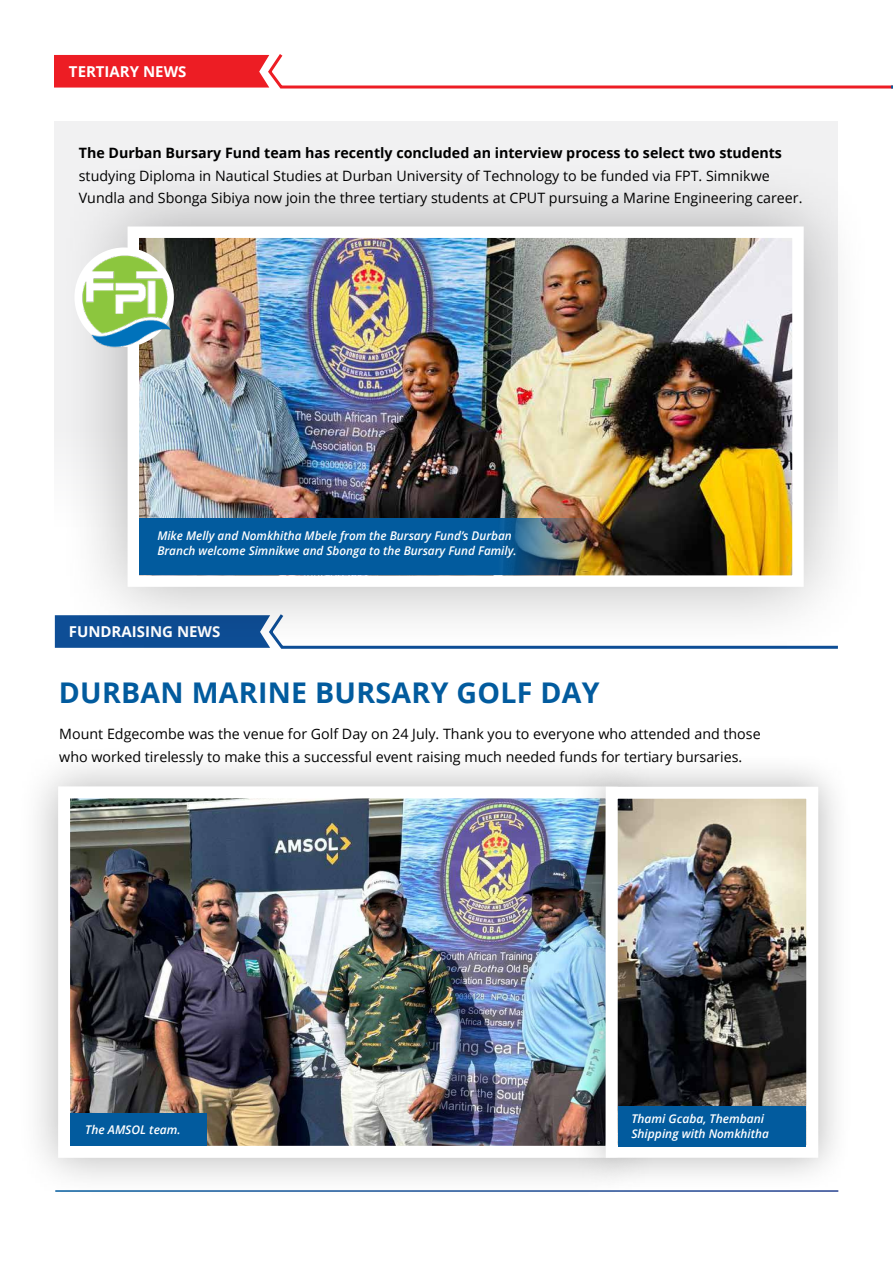
<style>
.page{position:relative;width:893px;height:1263px;background:#fff}
.page>*{position:absolute;margin:0;border:0;box-sizing:border-box;transform-origin:0 0}
.t1{font:700 28.5px "Open Sans";letter-spacing:.01em;color:#025b9e}
.t2{font:700 15px "Open Sans";color:#fff}
.t3{font:14.25px/22.5px "Open Sans";color:#000}
.t4{font:700 14.25px "Open Sans";color:#000}
.t5{font:italic 600 12px/15px "Open Sans";color:#fff}
</style>
<div class="page">
<div style="left:54px;top:122px;width:783px;height:404px;background:#f1f1f2"></div>
<svg style="left:54px;top:54px;width:839px;height:35px"></svg>
<div style="left:59px;top:158px;width:813px;height:497px;background:#000;opacity:.3"></div>
<img style="left:140px;top:238px;width:652px;height:337px">
<div style="left:128px;top:226px;width:676px;height:361px;border:11px solid #fff"></div>
<svg style="left:140px;top:518px;width:474px;height:57px;background:#155d8f"></svg>
<div style="left:74px;top:247px;width:100px;height:100px;background:#fff;border-radius:50%"></div>
<img style="left:78px;top:252px;width:98px;height:99px">
<div style="left:16px;top:744px;width:644px;height:456px;background:#000;opacity:.3"></div>
<img style="left:71px;top:799px;width:500px;height:346px">
<div style="left:571px;top:752px;width:282px;height:440px;background:#000;opacity:.3"></div>
<img style="left:619px;top:800px;width:186px;height:306px">
<div style="left:606px;top:787px;width:212px;height:371px;border:12px solid #fff"></div>
<div style="left:71px;top:1113px;width:136px;height:32px;background:#025b9e"></div>
<div style="left:618px;top:1106px;width:188px;height:40px;background:#025b9e"></div>
<p class="t2" style="left:69px;top:61px;width:119px">TERTIARY NEWS</p>
<p class="t4" style="left:79px;top:143px;width:705px">The Durban Bursary Fund team has recently concluded an interview process to select two students</p>
<p class="t3" style="left:79px;top:164px;width:725px">studying Diploma in Nautical Studies at Durban University of Technology to be funded via FPT. Simnikwe<br>Vundla and Sbonga Sibiya now join the three tertiary students at CPUT pursuing a Marine Engineering career.</p>
<p class="t5" style="left:157px;top:528px;width:361px">Mike Melly and Nomkhitha Mbele from the Bursary Fund’s Durban<br>Branch welcome Simnikwe and Sbonga to the Bursary Fund Family.</p>
<p class="t2" style="left:69px;top:621px;width:153px">FUNDRAISING NEWS</p>
<h1 class="t1" style="left:59px;top:673px;width:542px">DURBAN MARINE BURSARY GOLF DAY</h1>
<p class="t3" style="left:59px;top:722px;width:703px">Mount Edgecombe was the venue for Golf Day on 24 July. Thank you to everyone who attended and those who worked tirelessly to make this a successful event raising much needed funds for tertiary bursaries.</p>
<p class="t5" style="left:85px;top:1121px;width:97px">The AMSOL team.</p>
<p class="t5" style="left:631px;top:1111px;width:139px">Thami Gcaba, Thembani<br>Shipping with Nomkhitha</p>
</div>
